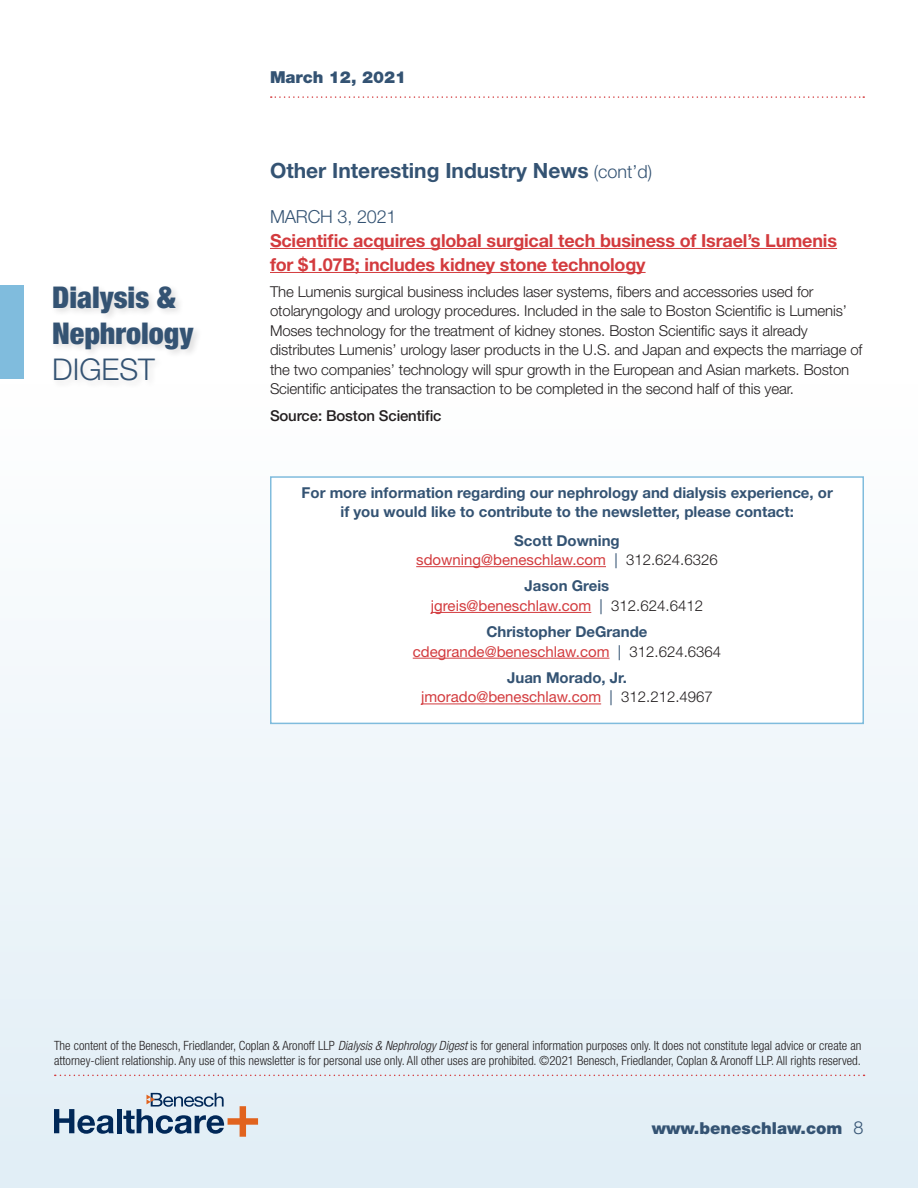
<style>
.page{position:relative;width:918px;height:1188px;background:#fff}
.page>*{position:absolute;margin:0;border:0;box-sizing:border-box;transform-origin:0 0}
.t1{font:900 condensed 30px/36px "Helvetica Neue";color:#345373}
.t2{font:700 21px "Helvetica Neue";color:#345373}
.Neph_BoldHyperlink_R{font:700 18px/24px "Helvetica Neue";letter-spacing:-.01em;color:#d33b3e}
.Date{font:300 18px "Helvetica Neue";letter-spacing:-.01em;color:#345373}
.t3{font:900 16.5px "Helvetica Neue";color:#345373}
.Neph_Text_10_13{font:300 15px/19.5px "Helvetica Neue";letter-spacing:-.01em;color:#231f20}
.t4{font:15px/19.5px "Helvetica Neue";color:#d33b3e;text-align:center}
.t5{font:700 15px/19.5px "Helvetica Neue";color:#345373;text-align:center}
.Source_RuleUnder{font:500 15px "Helvetica Neue";letter-spacing:-.01em;color:#231f20}
.t6{font:300 condensed 12.75px/15px "Helvetica Neue";color:#231f20}
.s1{font-weight:300;font-stretch:normal}
.s2{font-weight:300;font-size:18px}
.s3{font-weight:700;color:#345373}
.s4{color:#345373}
.s5{font-weight:300;color:#231f20}
.s6{font-style:italic}
</style>
<div class="page">
<div style="left:0;top:385px;width:918px;height:803px;background:linear-gradient(to bottom,#fefefe,#e1eef6)"></div>
<svg style="left:55px;top:1075px;width:810px;height:1px"></svg>
<svg style="left:54px;top:1109px;width:60px;height:25px"></svg>
<hr style="left:117px;top:1109px;width:4px;height:24px;background:#002858">
<svg style="left:123px;top:1093px;width:135px;height:44px;background:#adb7c2"></svg>
<div style="left:51px;top:284px;width:152px;height:105px;background:#231f20;opacity:.15"></div>
<div style="left:270px;top:476px;width:594px;height:248px;background:#fff;border:2px solid #80bcdd"></div>
<hr style="left:416px;top:566px;width:190px;height:1px;background:#d33b3e">
<hr style="left:431px;top:612px;width:160px;height:1px;background:#d33b3e">
<hr style="left:413px;top:658px;width:197px;height:1px;background:#d33b3e">
<hr style="left:421px;top:704px;width:180px;height:1px;background:#d33b3e">
<div style="left:0;top:285px;width:23px;height:93px;background:#80bcdd"></div>
<hr style="left:270px;top:248px;width:567px;height:1px;background:#d33b3e">
<hr style="left:270px;top:272px;width:376px;height:1px;background:#d33b3e">
<svg style="left:271px;top:96px;width:593px;height:2px"></svg>
<p class="t1" style="left:52px;top:279px;width:143px">Dialysis &amp;<br>Nephrology<br><span class="s1">DIGEST</span></p>
<p class="t3" style="left:270px;top:67px;width:138px">March 12, 2021</p>
<p class="t2" style="left:270px;top:158px;width:384px">Other Interesting Industry News <span class="s2">(cont’d)</span></p>
<p class="Date" style="left:270px;top:205px;width:128px">MARCH 3, 2021</p>
<p class="Neph_BoldHyperlink_R" style="left:270px;top:228px;width:569px">Scientific acquires global surgical tech business of Israel’s Lumenis for $1.07B; includes kidney stone technology</p>
<p class="Neph_Text_10_13" style="left:270px;top:282px;width:594px">The Lumenis surgical business includes laser systems, fibers and accessories used for otolaryngology and urology procedures. Included in the sale to Boston Scientific is Lumenis’ Moses technology for the treatment of kidney stones. Boston Scientific says it already distributes Lumenis’ urology laser products in the U.S. and Japan and expects the marriage of the two companies’ technology will spur growth in the European and Asian markets. Boston Scientific anticipates the transaction to be completed in the second half of this year.</p>
<p class="Source_RuleUnder" style="left:270px;top:406px;width:173px">Source: Boston Scientific</p>
<p class="t5" style="left:302px;top:482px;width:533px">For more information regarding our nephrology and dialysis experience, or if you would like to contribute to the newsletter, please contact:</p>
<p class="t4" style="left:416px;top:530px;width:303px"><span class="s3">Scott Downing<br></span>sdowning@beneschlaw.com <span class="s4">|</span> <span class="s5">312.624.6326</span></p>
<p class="t4" style="left:431px;top:576px;width:274px"><span class="s3">Jason Greis<br></span>jgreis@beneschlaw.com <span class="s4">|</span> <span class="s5">312.624.6412</span></p>
<p class="t4" style="left:413px;top:622px;width:310px"><span class="s3">Christopher DeGrande </span>cdegrande@beneschlaw.com <span class="s4">|</span> <span class="s5">312.624.6364</span></p>
<p class="t4" style="left:421px;top:668px;width:293px"><span class="s3">Juan Morado, Jr. </span>jmorado@beneschlaw.com <span class="s4">|</span> <span class="s5">312.212.4967</span></p>
<p class="t6" style="left:54px;top:1038px;width:809px">The content of the Benesch, Friedlander, Coplan &amp; Aronoff LLP <span class="s6">Dialysis &amp; Nephrology Digest</span> is for general information purposes only. It does not constitute legal advice or create an attorney-client relationship. Any use of this newsletter is for personal use only. All other uses are prohibited. ©2021 Benesch, Friedlander, Coplan &amp; Aronoff LLP. All rights reserved.</p>
<p class="t3" style="left:652px;top:1119px;width:213px">www.beneschlaw.com <span class="s2">8</span></p>
</div>
